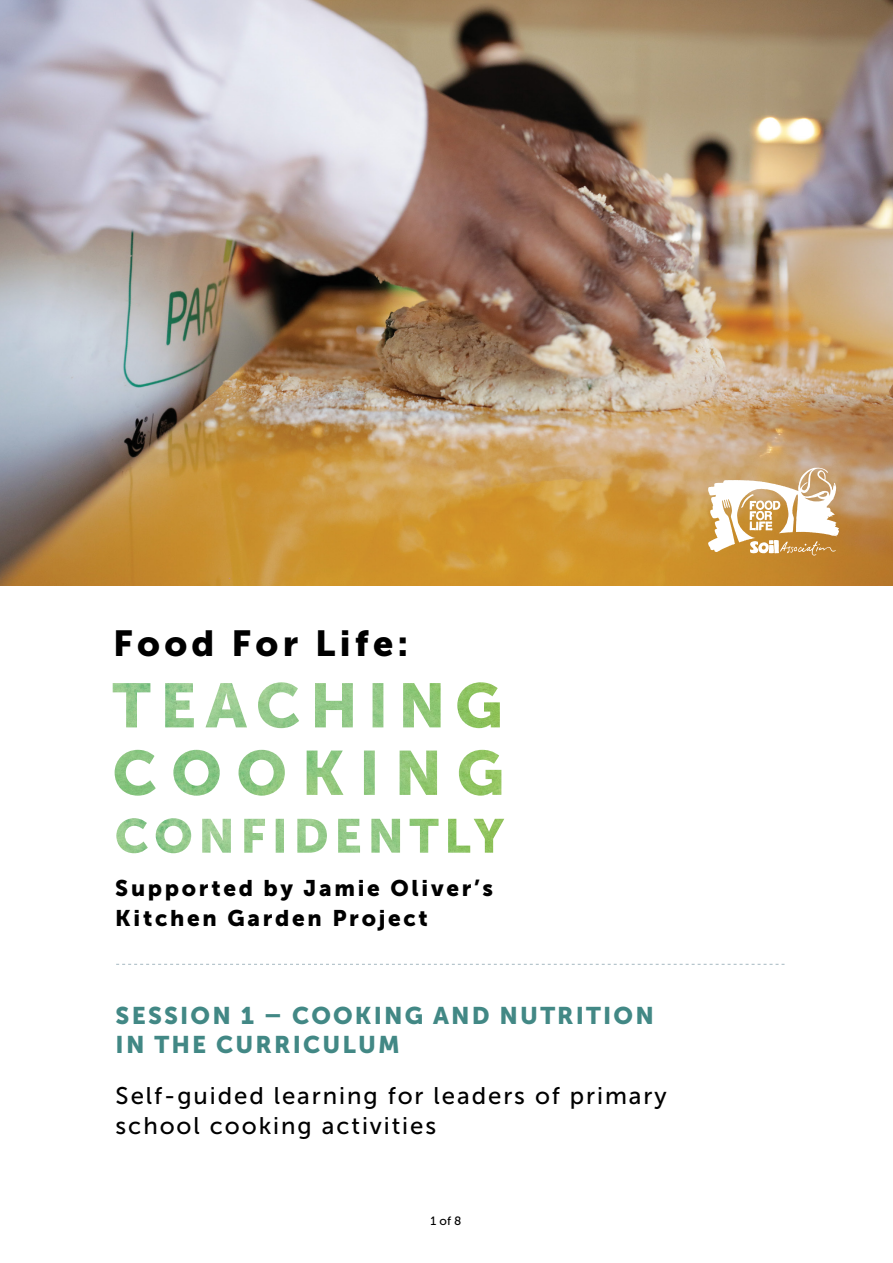
<style>
.page{position:relative;width:893px;height:1263px;background:#fff}
.page>*{position:absolute;margin:0;border:0;box-sizing:border-box;transform-origin:0 0}
.t1{font:36px "Museo Sans 900";letter-spacing:.12em;color:#000}
.t2{font:24px/30px "Museo Sans 500";letter-spacing:.08em;color:#000}
.t3{font:24px/28.8px "Museo Sans 900";letter-spacing:.09em;color:#428885}
.t4{font:22.5px/30px "Museo Sans 900";letter-spacing:.12em;color:#000}
.t5{font:12px "Museo Sans 500";color:#000}
</style>
<div class="page">
<img style="left:0;top:0;width:893px;height:585px">
<svg style="left:708px;top:468px;width:131px;height:87px"></svg>
<svg style="left:116px;top:964px;width:668px;height:1px"></svg>
<img style="left:113px;top:682px;width:388px;height:114px">
<img style="left:116px;top:818px;width:388px;height:35px">
<h1 class="t1" style="left:113px;top:623px;width:297px">Food For Life:</h1>
<p class="t4" style="left:115px;top:873px;width:379px">Supported by Jamie Oliver’s<br>Kitchen Garden Project</p>
<p class="t3" style="left:116px;top:1001px;width:540px">SESSION 1 – COOKING AND NUTRITION<br>IN THE CURRICULUM</p>
<p class="t2" style="left:116px;top:1081px;width:553px">Self-guided learning for leaders of primary school cooking activities</p>
<p class="t5" style="left:431px;top:1214px;width:32px">1 of 8</p>
</div>
